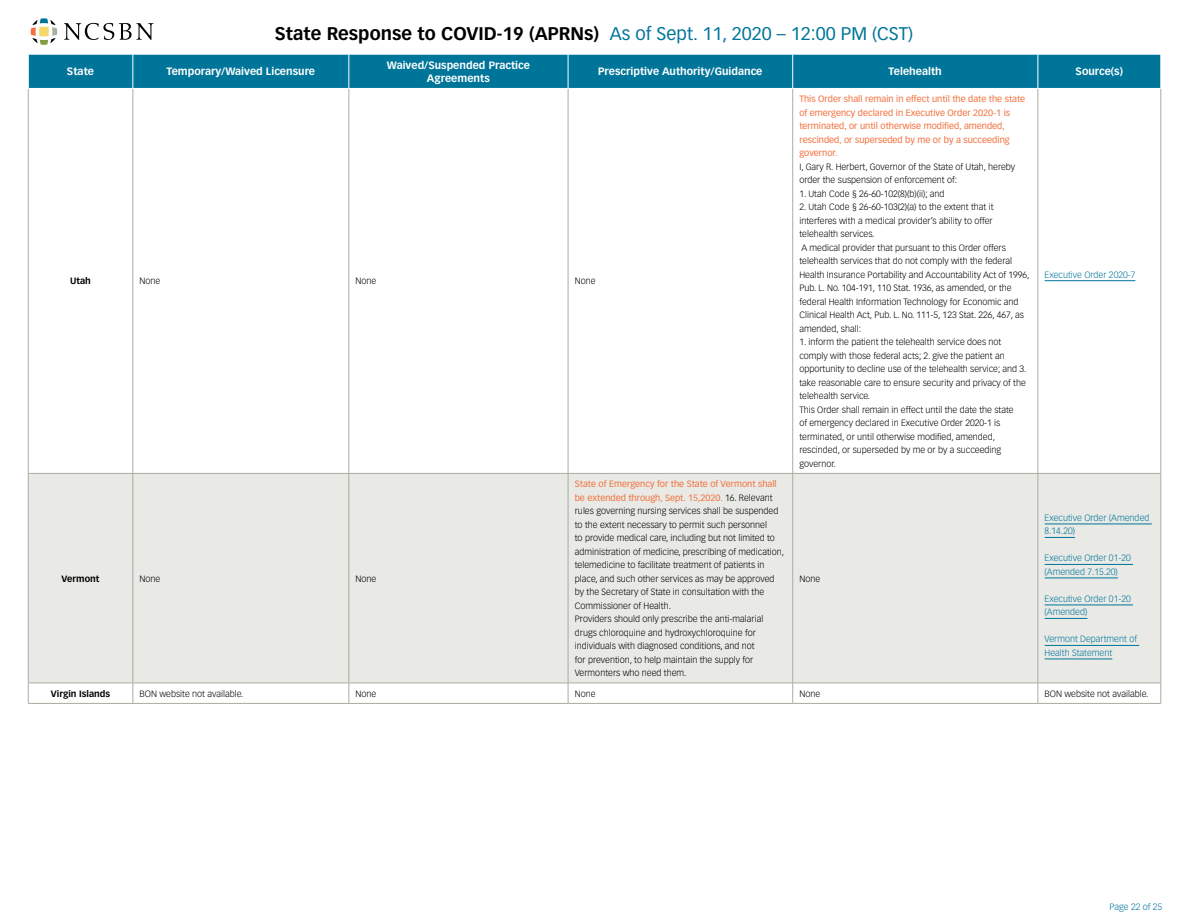
<style>
.page{position:relative;width:1188px;height:918px;background:#fff}
.page>*{position:absolute;margin:0;border:0;box-sizing:border-box;transform-origin:0 0}
.t1{font:700 18px "Vectora LT Std";color:#000}
.t2{font:700 10.5px/12.6px "Vectora LT Std";color:#fff;text-align:center}
.t3{font:300 9px/13.5px "Vectora LT Std";color:#000}
.t4{font:9px/13.5px "Vectora LT Std";color:#f36e3a}
.t5{font:300 9px/13.5px "Vectora LT Std";color:#00759a}
.t6{font:700 9px "Vectora LT Std";color:#000}
.s1{font-weight:400;color:#00759a}
.s2{font-weight:400;color:#f36e3a}
</style>
<div class="page">
<svg style="left:31px;top:18px;width:26px;height:27px"></svg>
<svg style="left:64px;top:23px;width:90px;height:17px"></svg>
<div style="left:29px;top:55px;width:1132px;height:33px;background:#00759a"></div>
<svg style="left:132px;top:89px;width:1029px;height:384px"></svg>
<div style="left:29px;top:474px;width:1132px;height:209px;background:#e9eae6"></div>
<hr style="left:28px;top:89px;width:1px;height:384px;background:#a6afa2">
<hr style="left:133px;top:89px;width:1px;height:384px;background:#a6afa2">
<hr style="left:349px;top:89px;width:1px;height:384px;background:#a6afa2">
<hr style="left:568px;top:89px;width:1px;height:384px;background:#a6afa2">
<hr style="left:792px;top:89px;width:1px;height:384px;background:#a6afa2">
<hr style="left:1038px;top:89px;width:1px;height:384px;background:#a6afa2">
<hr style="left:1161px;top:89px;width:1px;height:384px;background:#a6afa2">
<hr style="left:28px;top:473px;width:105px;height:1px;background:#a6afa2">
<hr style="left:28px;top:474px;width:1px;height:209px;background:#a6afa2">
<hr style="left:133px;top:473px;width:216px;height:1px;background:#a6afa2">
<hr style="left:133px;top:474px;width:1px;height:209px;background:#a6afa2">
<hr style="left:349px;top:473px;width:219px;height:1px;background:#a6afa2">
<hr style="left:349px;top:474px;width:1px;height:209px;background:#a6afa2">
<hr style="left:568px;top:473px;width:225px;height:1px;background:#a6afa2">
<hr style="left:568px;top:474px;width:1px;height:209px;background:#a6afa2">
<hr style="left:793px;top:473px;width:245px;height:1px;background:#a6afa2">
<hr style="left:792px;top:474px;width:1px;height:209px;background:#a6afa2">
<hr style="left:1038px;top:473px;width:123px;height:1px;background:#a6afa2">
<hr style="left:1038px;top:474px;width:1px;height:209px;background:#a6afa2">
<hr style="left:1161px;top:474px;width:1px;height:209px;background:#a6afa2">
<svg style="left:28px;top:683px;width:1134px;height:20px"></svg>
<hr style="left:28px;top:703px;width:105px;height:1px;background:#a6afa2">
<hr style="left:133px;top:703px;width:216px;height:1px;background:#a6afa2">
<hr style="left:349px;top:703px;width:219px;height:1px;background:#a6afa2">
<hr style="left:568px;top:703px;width:225px;height:1px;background:#a6afa2">
<hr style="left:793px;top:703px;width:245px;height:1px;background:#a6afa2">
<hr style="left:1038px;top:703px;width:123px;height:1px;background:#a6afa2">
<hr style="left:133px;top:54px;width:1px;height:34px;background:#fff">
<hr style="left:349px;top:54px;width:1px;height:34px;background:#fff">
<hr style="left:568px;top:54px;width:1px;height:34px;background:#fff">
<hr style="left:792px;top:54px;width:1px;height:34px;background:#fff">
<hr style="left:1038px;top:54px;width:1px;height:34px;background:#fff">
<hr style="left:1045px;top:280px;width:90px;height:1px;background:#00759a">
<hr style="left:1045px;top:524px;width:107px;height:1px;background:#00759a">
<hr style="left:1045px;top:537px;width:30px;height:1px;background:#00759a">
<hr style="left:1045px;top:564px;width:88px;height:1px;background:#00759a">
<hr style="left:1045px;top:578px;width:73px;height:1px;background:#00759a">
<hr style="left:1045px;top:605px;width:88px;height:1px;background:#00759a">
<hr style="left:1045px;top:618px;width:42px;height:1px;background:#00759a">
<hr style="left:1045px;top:645px;width:94px;height:1px;background:#00759a">
<hr style="left:1045px;top:659px;width:67px;height:1px;background:#00759a">
<h1 class="t1" style="left:275px;top:23px;width:640px">State Response to COVID-19 (APRNs) <span class="s1">As of Sept. 11, 2020 – 12:00 PM (CST)</span></h1>
<p class="t2" style="left:67px;top:65px;width:29px">State</p>
<p class="t2" style="left:166px;top:65px;width:150px">Temporary/Waived Licensure</p>
<p class="t2" style="left:387px;top:59px;width:145px">Waived/Suspended Practice<br>Agreements</p>
<p class="t2" style="left:598px;top:65px;width:166px">Prescriptive Authority/Guidance</p>
<p class="t2" style="left:889px;top:65px;width:55px">Telehealth</p>
<p class="t2" style="left:1076px;top:65px;width:49px">Source(s)</p>
<p class="t6" style="left:70px;top:276px;width:22px">Utah</p>
<p class="t3" style="left:140px;top:275px;width:22px">None</p>
<p class="t3" style="left:356px;top:275px;width:22px">None</p>
<p class="t3" style="left:575px;top:275px;width:22px">None</p>
<p class="t6" style="left:62px;top:573px;width:39px">Vermont</p>
<p class="t3" style="left:140px;top:572px;width:22px">None</p>
<p class="t3" style="left:356px;top:572px;width:22px">None</p>
<p class="t3" style="left:575px;top:477px;width:211px"><span class="s2">State of Emergency for the State of Vermont shall be extended through, Sept. 15,2020.</span> 16. Relevant rules governing nursing services shall be suspended to the extent necessary to permit such personnel<br>to provide medical care, including but not limited to administration of medicine, prescribing of medication, telemedicine to facilitate treatment of patients in place, and such other services as may be approved by the Secretary of State in consultation with the Commissioner of Health.<br>Providers should only prescribe the anti-malarial drugs chloroquine and hydroxychloroquine for individuals with diagnosed conditions, and not<br>for prevention, to help maintain the supply for Vermonters who need them.</p>
<p class="t4" style="left:799px;top:92px;width:227px">This Order shall remain in effect until the date the state of emergency declared in Executive Order 2020-1 is terminated, or until otherwise modified, amended, rescinded, or superseded by me or by a succeeding governor.</p>
<p class="t3" style="left:799px;top:160px;width:217px">I, Gary R. Herbert, Governor of the State of Utah, hereby order the suspension of enforcement of:</p>
<p class="t3" style="left:799px;top:187px;width:147px">1. Utah Code § 26-60-102(8)(b)(ii); and</p>
<p class="t3" style="left:799px;top:200px;width:232px">2. Utah Code § 26-60-103(2)(a) to the extent that it interferes with a medical provider’s ability to offer telehealth services.<br>A medical provider that pursuant to this Order offers telehealth services that do not comply with the federal Health Insurance Portability and Accountability Act of 1996, Pub. L. No. 104-191, 110 Stat. 1936, as amended, or the federal Health Information Technology for Economic and Clinical Health Act, Pub. L. No. 111-5, 123 Stat. 226, 467, as amended, shall:</p>
<p class="t3" style="left:799px;top:335px;width:228px">1. inform the patient the telehealth service does not comply with those federal acts; 2. give the patient an opportunity to decline use of the telehealth service; and 3. take reasonable care to ensure security and privacy of the telehealth service.<br>This Order shall remain in effect until the date the state<br>of emergency declared in Executive Order 2020-1 is terminated, or until otherwise modified, amended, rescinded, or superseded by me or by a succeeding governor.</p>
<p class="t5" style="left:1045px;top:268px;width:92px">Executive Order 2020-7</p>
<p class="t3" style="left:799px;top:572px;width:22px">None</p>
<p class="t5" style="left:1045px;top:511px;width:106px">Executive Order (Amended<br>8.14.20)</p>
<p class="t5" style="left:1045px;top:552px;width:88px">Executive Order 01-20 (Amended 7.15.20)</p>
<p class="t5" style="left:1045px;top:592px;width:88px">Executive Order 01-20 (Amended)</p>
<p class="t5" style="left:1045px;top:633px;width:94px">Vermont Department of<br>Health Statement</p>
<p class="t6" style="left:51px;top:688px;width:61px">Virgin Islands</p>
<p class="t3" style="left:140px;top:687px;width:105px">BON website not available.</p>
<p class="t3" style="left:356px;top:687px;width:22px">None</p>
<p class="t3" style="left:575px;top:687px;width:22px">None</p>
<p class="t3" style="left:799px;top:687px;width:22px">None</p>
<p class="t3" style="left:1045px;top:687px;width:105px">BON website not available.</p>
<p class="t5" style="left:1110px;top:900px;width:54px">Page 22 of 25</p>
</div>
